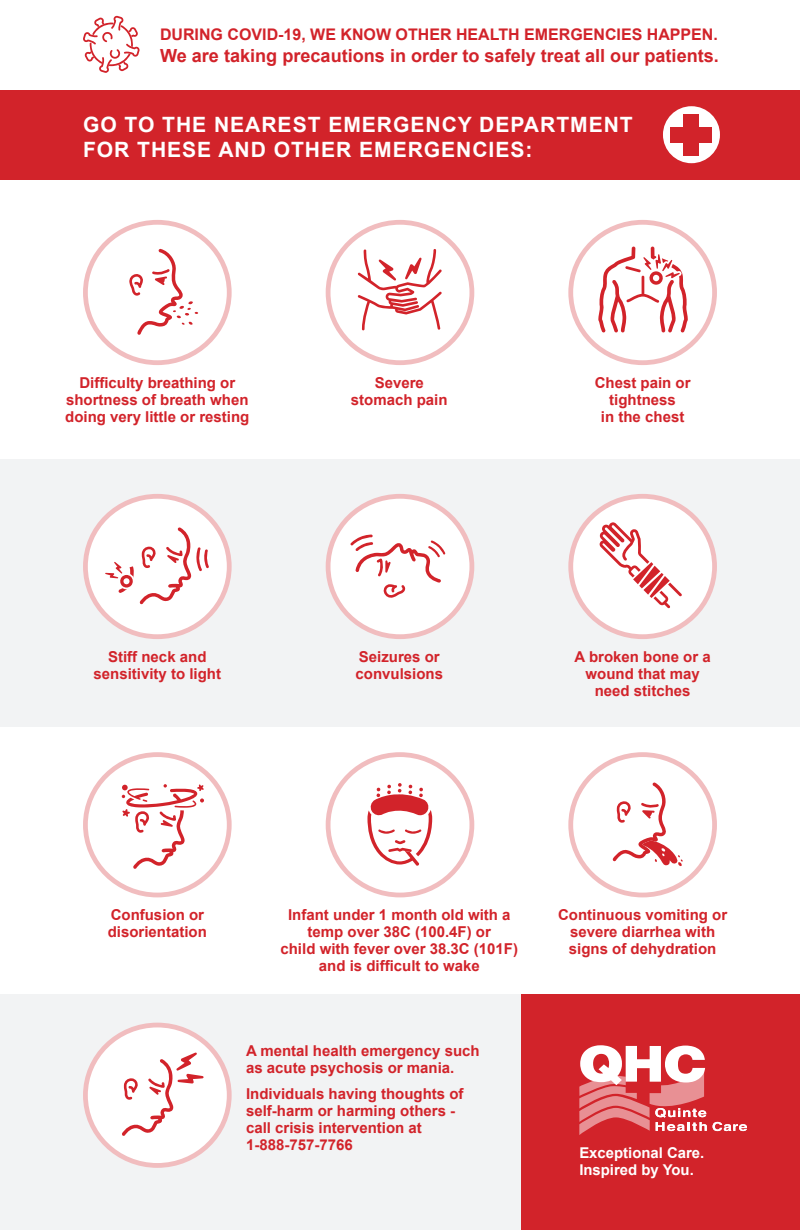
<style>
.page{position:relative;width:800px;height:1230px;background:#fff}
.page>*{position:absolute;margin:0;border:0;box-sizing:border-box;transform-origin:0 0}
.t1{font:700 21.1px/25.3px "Arial";letter-spacing:.045em;color:#fff}
.t2{font:700 18.1px "Arial";color:#d2232a}
.t3{font:700 16px "Arial";color:#d2232a}
.t4{font:700 15px/17px "Arial";color:#d2232a;text-align:center}
.t5{font:700 14.9px "Arial";color:#fff}
</style>
<div class="page">
<div style="left:0;top:90px;width:800px;height:90px;background:#d2232a"></div>
<div style="left:0;top:459px;width:800px;height:268px;background:#f2f3f4"></div>
<div style="left:0;top:994px;width:800px;height:236px;background:#f2f3f4"></div>
<div style="left:521px;top:994px;width:279px;height:236px;background:#d2232a"></div>
<div style="left:83px;top:220px;width:149px;height:145px;border:5px solid #f1bdbf;border-radius:50%"></div>
<div style="left:85px;top:496px;width:144px;height:141px;background:#fff;border-radius:50%"></div>
<div style="left:83px;top:494px;width:149px;height:145px;border:5px solid #f1bdbf;border-radius:50%"></div>
<div style="left:83px;top:752px;width:149px;height:145px;border:5px solid #f1bdbf;border-radius:50%"></div>
<div style="left:85px;top:1025px;width:144px;height:140px;background:#fff;border-radius:50%"></div>
<div style="left:83px;top:1023px;width:149px;height:145px;border:5px solid #f1bdbf;border-radius:50%"></div>
<div style="left:326px;top:220px;width:148px;height:145px;border:5px solid #f1bdbf;border-radius:50%"></div>
<div style="left:328px;top:496px;width:144px;height:141px;background:#fff;border-radius:50%"></div>
<div style="left:326px;top:494px;width:148px;height:145px;border:5px solid #f1bdbf;border-radius:50%"></div>
<div style="left:326px;top:752px;width:148px;height:145px;border:5px solid #f1bdbf;border-radius:50%"></div>
<div style="left:568px;top:220px;width:149px;height:145px;border:5px solid #f1bdbf;border-radius:50%"></div>
<div style="left:571px;top:496px;width:144px;height:141px;background:#fff;border-radius:50%"></div>
<div style="left:568px;top:494px;width:149px;height:145px;border:5px solid #f1bdbf;border-radius:50%"></div>
<div style="left:568px;top:752px;width:149px;height:145px;border:5px solid #f1bdbf;border-radius:50%"></div>
<svg style="left:350px;top:534px;width:95px;height:64px"></svg>
<svg style="left:129px;top:249px;width:69px;height:86px"></svg>
<svg style="left:122px;top:1053px;width:82px;height:83px"></svg>
<svg style="left:105px;top:527px;width:104px;height:77px"></svg>
<svg style="left:358px;top:249px;width:84px;height:81px"></svg>
<svg style="left:598px;top:247px;width:90px;height:85px"></svg>
<svg style="left:599px;top:523px;width:83px;height:85px"></svg>
<svg style="left:613px;top:782px;width:70px;height:84px"></svg>
<svg style="left:83px;top:15px;width:57px;height:58px"></svg>
<svg style="left:579px;top:1045px;width:128px;height:90px"></svg>
<svg style="left:713px;top:1122px;width:34px;height:9px"></svg>
<div style="left:663px;top:106px;width:57px;height:57px;background:#fff;border-radius:50%"></div>
<div style="left:684px;top:114px;width:15px;height:41px;background:#d2232a"></div>
<div style="left:671px;top:127px;width:41px;height:15px;background:#d2232a"></div>
<svg style="left:122px;top:784px;width:82px;height:85px"></svg>
<svg style="left:367px;top:783px;width:65px;height:83px"></svg>
<p class="t3" style="left:160px;top:23px;width:559px">DURING COVID-19, WE KNOW OTHER HEALTH EMERGENCIES HAPPEN.</p>
<p class="t2" style="left:160px;top:44px;width:560px">We are taking precautions in order to safely treat all our patients.</p>
<p class="t1" style="left:83px;top:112px;width:551px">GO TO THE NEAREST EMERGENCY DEPARTMENT<br>FOR THESE AND OTHER EMERGENCIES:</p>
<p class="t4" style="left:65px;top:374px;width:186px">Difficulty breathing or shortness of breath when doing very little or resting</p>
<p class="t4" style="left:375px;top:374px;width:51px">Severe</p>
<p class="t4" style="left:351px;top:391px;width:98px">stomach pain</p>
<p class="t4" style="left:595px;top:374px;width:97px">Chest pain or</p>
<p class="t4" style="left:609px;top:391px;width:68px">tightness</p>
<p class="t4" style="left:601px;top:408px;width:85px">in the chest</p>
<p class="t4" style="left:108px;top:648px;width:100px">Stiff neck and</p>
<p class="t4" style="left:94px;top:665px;width:129px">sensitivity to light</p>
<p class="t4" style="left:356px;top:648px;width:89px;text-align:left">Seizures or convulsions</p>
<p class="t4" style="left:575px;top:648px;width:138px">A broken bone or a wound that may need stitches</p>
<p class="t4" style="left:111px;top:907px;width:95px">Confusion or</p>
<p class="t4" style="left:108px;top:924px;width:101px">disorientation</p>
<p class="t4" style="left:288px;top:907px;width:224px">Infant under 1 month old with a</p>
<p class="t4" style="left:308px;top:924px;width:185px">temp over 38C (100.4F) or</p>
<p class="t4" style="left:280px;top:941px;width:239px">child with fever over 38.3C (101F) and is difficult to wake</p>
<p class="t4" style="left:246px;top:1043px;width:235px;text-align:left">A mental health emergency such as acute psychosis or mania.</p>
<p class="t4" style="left:246px;top:1086px;width:219px;text-align:left">Individuals having thoughts of self-harm or harming others - call crisis intervention at<br>1-888-757-7766</p>
<p class="t4" style="left:558px;top:907px;width:171px">Continuous vomiting or severe diarrhea with</p>
<p class="t4" style="left:569px;top:941px;width:149px">signs of dehydration</p>
<p class="t5" style="left:579px;top:1143px;width:127px">Exceptional Care.</p>
<p class="t5" style="left:579px;top:1160px;width:116px">Inspired by You.</p>
</div>
